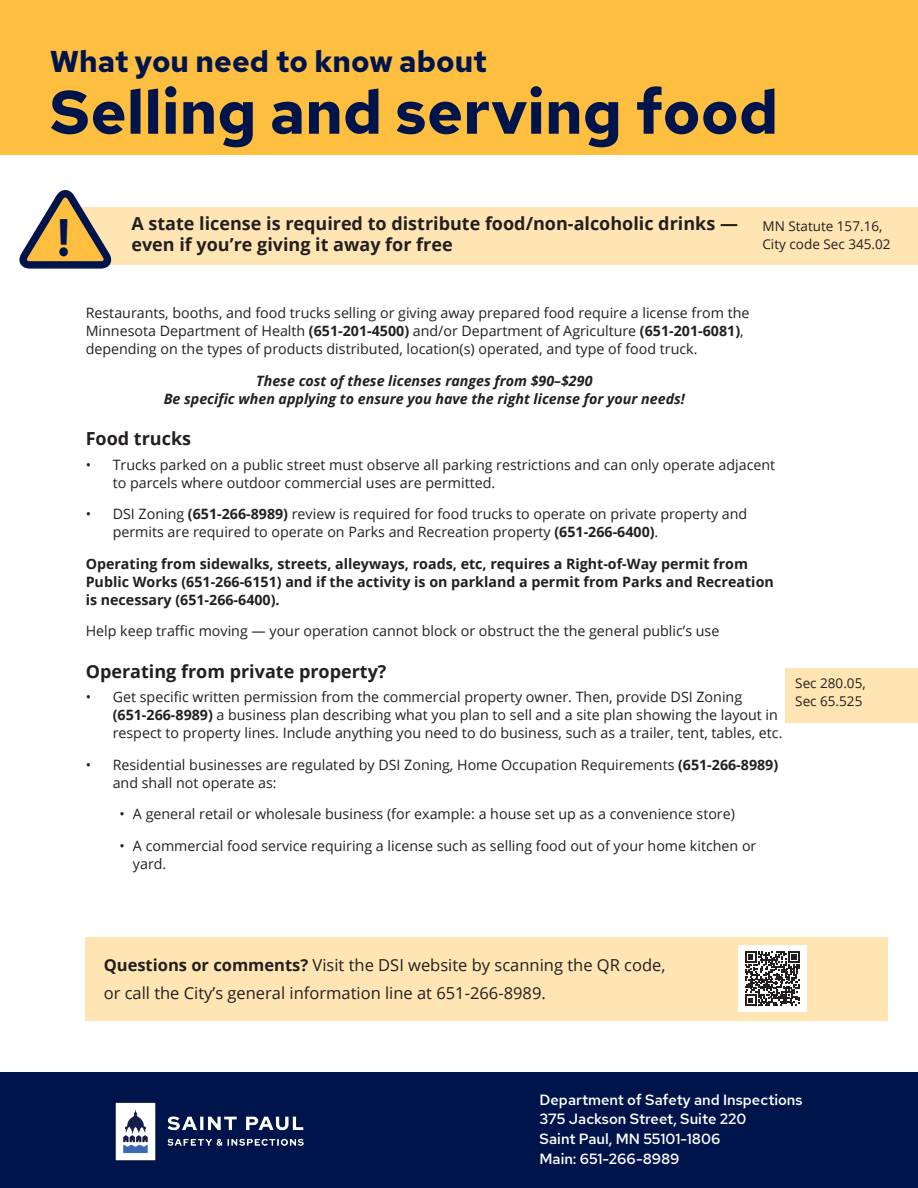
<style>
.page{position:relative;width:918px;height:1188px;background:#fff}
.page>*{position:absolute;margin:0;border:0;box-sizing:border-box;transform-origin:0 0}
.t1{font:700 61.2px "Red Hat Text";color:#00144c}
.Paragraph{font:700 48.15px "Red Hat Text";color:#00144c}
.t2{font:700 30px "Red Hat Text";color:#00144c}
.Section_heading{font:700 18px "Open Sans";color:#231f20}
.Paragraph-2{font:16.5px/27.6px "Open Sans";color:#231f20}
.t3{font:500 14.7px/19.6px "Red Hat Text";color:#fff}
.Section_heading-2{font:14.25px/18px "Open Sans";color:#231f20}
.Paragraph_2{font:700 14.25px/18px "Open Sans";color:#231f20}
.Section_heading-3{font:italic 700 14.25px/18px "Open Sans";color:#231f20;text-align:center}
.Paragraph_2-2{font:14.25px "Open Sans";color:#231f20}
.Paragraph-3{font:13.5px/18px "Open Sans";color:#231f20}
.s1{font-weight:700}
</style>
<div class="page">
<div style="left:0;top:0;width:918px;height:154px;background:#febf40"></div>
<div style="left:0;top:1072px;width:918px;height:116px;background:#00144c"></div>
<img style="left:115px;top:1102px;width:189px;height:59px">
<div style="left:86px;top:937px;width:802px;height:83px;background:#fee5b3"></div>
<div style="left:738px;top:945px;width:68px;height:67px;background:#fff"></div>
<svg style="left:745px;top:951px;width:55px;height:55px"></svg>
<div style="left:63px;top:207px;width:855px;height:58px;background:#fee5b3"></div>
<svg style="left:19px;top:190px;width:93px;height:79px"></svg>
<div style="left:786px;top:669px;width:132px;height:54px;background:#fee5b3"></div>
<p class="t2" style="left:50px;top:41px;width:439px">What you need to know about</p>
<p class="t1" style="left:50px;top:71px;width:730px">Selling and serving food</p>
<p class="Paragraph" style="left:57px;top:207px;width:15px">!</p>
<p class="Section_heading" style="left:131px;top:211px;width:608px">A state license is required to distribute food/non-alcoholic drinks —</p>
<p class="Section_heading" style="left:131px;top:232px;width:323px">even if you’re giving it away for free</p>
<p class="Paragraph-3" style="left:762px;top:217px;width:130px">MN Statute 157.16,<br>City code Sec 345.02</p>
<p class="Section_heading-2" style="left:86px;top:304px;width:665px">Restaurants, booths, and food trucks selling or giving away prepared food require a license from the<br>Minnesota Department of Health <span class="s1">(651-201-4500)</span> and/or Department of Agriculture <span class="s1">(651-201-6081)</span>, depending on the types of products distributed, location(s) operated, and type of food truck.</p>
<p class="Section_heading-3" style="left:164px;top:371px;width:523px">These cost of these licenses ranges from $90–$290<br>Be specific when applying to ensure you have the right license for your needs!</p>
<p class="Section_heading" style="left:86px;top:426px;width:107px">Food trucks</p>
<p class="Section_heading-2" style="left:113px;top:455px;width:664px;text-indent:-27px">• Trucks parked on a public street must observe all parking restrictions and can only operate adjacent to parcels where outdoor commercial uses are permitted.</p>
<p class="Section_heading-2" style="left:113px;top:505px;width:636px;text-indent:-27px">• DSI Zoning <span class="s1">(651-266-8989)</span> review is required for food trucks to operate on private property and permits are required to operate on Parks and Recreation property <span class="s1">(651-266-6400)</span>.</p>
<p class="Paragraph_2" style="left:86px;top:554px;width:690px">Operating from sidewalks, streets, alleyways, roads, etc, requires a Right-of-Way permit from<br>Public Works (651-266-6151) and if the activity is on parkland a permit from Parks and Recreation is necessary (651-266-6400).</p>
<p class="Paragraph_2-2" style="left:86px;top:622px;width:635px">Help keep traffic moving — your operation cannot block or obstruct the the general public’s use</p>
<p class="Section_heading" style="left:86px;top:658px;width:302px">Operating from private property?</p>
<p class="Section_heading-2" style="left:113px;top:688px;width:671px;text-indent:-27px">• Get specific written permission from the commercial property owner. Then, provide DSI Zoning <span class="s1">(651-266-8989)</span> a business plan describing what you plan to sell and a site plan showing the layout in respect to property lines. Include anything you need to do business, such as a trailer, tent, tables, etc.</p>
<p class="Section_heading-2" style="left:113px;top:755px;width:667px;text-indent:-27px">• Residential businesses are regulated by DSI Zoning, Home Occupation Requirements <span class="s1">(651-266-8989) </span>and shall not operate as:</p>
<p class="Section_heading-2" style="left:119px;top:805px;width:617px">• A general retail or wholesale business (for example: a house set up as a convenience store)</p>
<p class="Section_heading-2" style="left:133px;top:836px;width:625px;text-indent:-14px">• A commercial food service requiring a license such as selling food out of your home kitchen or yard.</p>
<p class="Paragraph-3" style="left:795px;top:674px;width:72px">Sec 280.05,<br>Sec 65.525</p>
<p class="Paragraph-2" style="left:104px;top:951px;width:563px"><span class="s1">Questions or comments?</span> Visit the DSI website by scanning the QR code, or call the City’s general information line at 651-266-8989.</p>
<p class="t3" style="left:540px;top:1089px;width:265px">Department of Safety and Inspections<br>375 Jackson Street, Suite 220</p>
<p class="t3" style="left:540px;top:1129px;width:182px">Saint Paul, MN 55101-1806</p>
<p class="t3" style="left:540px;top:1148px;width:141px">Main: 651-266-8989</p>
</div>
